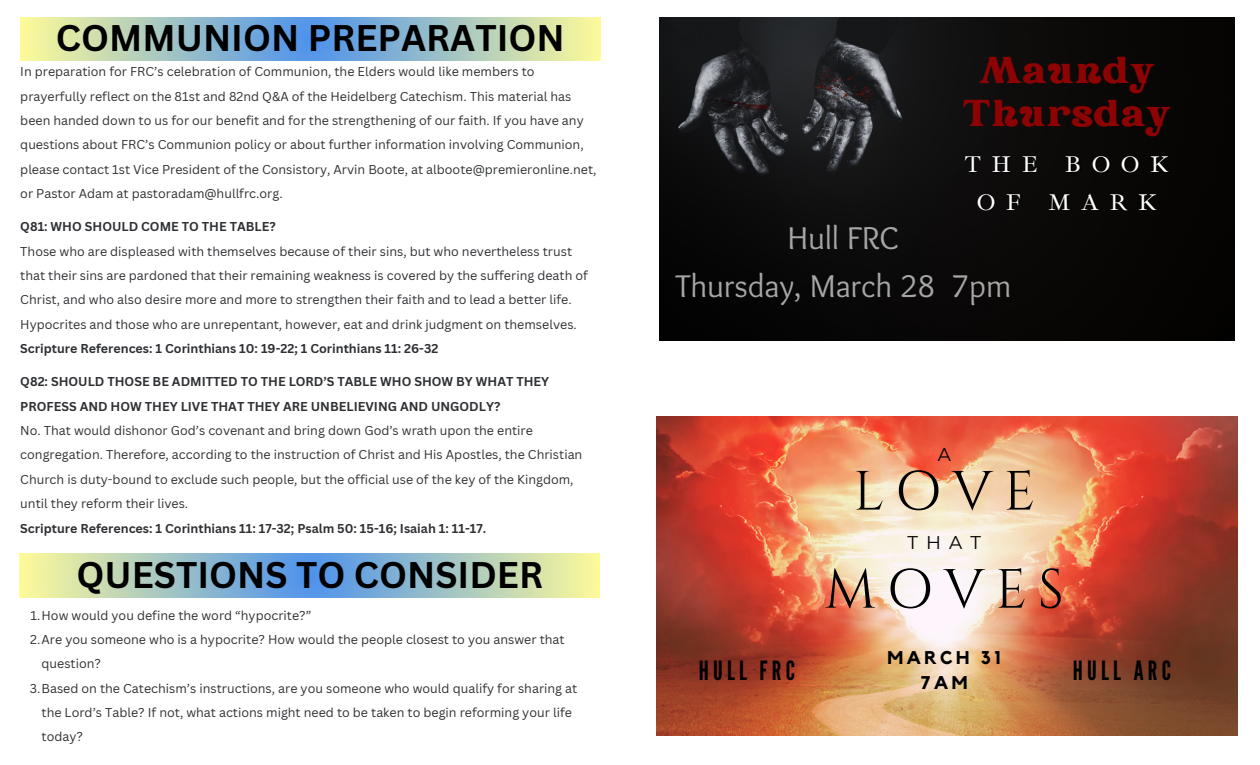
<style>
.page{position:relative;width:1260px;height:765px;background:#fff}
.page>*{position:absolute;margin:0;border:0;box-sizing:border-box;transform-origin:0 0}
.t1{font:55.12px "Cinzel";letter-spacing:.195em;color:#000}
.t2{font:37.38px/42.8px "Rundeck Rough";color:#8d0303;text-align:center}
.t3{font:700 36.12px "Canva Sans";color:#000}
.t4{font:32.62px/48.6px "Sukar";color:#a6a6a6;text-align:center}
.t5{font:26.5px "League Gothic";letter-spacing:.16em;color:#000}
.t6{font:23.38px "Ibarra Real Nova";letter-spacing:.45em;color:#fff}
.t7{font:700 18.38px "Kollektif";letter-spacing:.175em;color:#000}
.t8{font:18.38px "Montserrat";color:#000}
.t9{font:12.5px/24.4px "Canva Sans";color:#2e3033}
.t10{font:700 12.5px/24.4px "Canva Sans";color:#2e3033}
</style>
<div class="page">
<svg style="left:20px;top:17px;width:580px;height:44px;background:#a5c5c2"></svg>
<svg style="left:20px;top:554px;width:580px;height:43px;background:#a5c5c2"></svg>
<div style="left:660px;top:17px;width:574px;height:323px;background:#090807"></div>
<img style="left:659px;top:17px;width:264px;height:179px">
<img style="left:707px;top:97px;width:81px;height:19px">
<img style="left:813px;top:64px;width:61px;height:43px">
<img style="left:657px;top:416px;width:580px;height:319px">
<p class="t3" style="left:56px;top:13px;width:510px">COMMUNION PREPARATION</p>
<h2 class="t9" style="left:20px;top:59px;width:578px">In preparation for FRC’s celebration of Communion, the Elders would like members to prayerfully reflect on the 81st and 82nd Q&amp;A of the Heidelberg Catechism. This material has been handed down to us for our benefit and for the strengthening of our faith. If you have any questions about FRC’s Communion policy or about further information involving Communion, please contact 1st Vice President of the Consistory, Arvin Boote, at alboote@premieronline.net, or Pastor Adam at pastoradam@hullfrc.org.</h2>
<p class="t10" style="left:20px;top:214px;width:257px">Q81: WHO SHOULD COME TO THE TABLE?</p>
<p class="t9" style="left:20px;top:239px;width:569px">Those who are displeased with themselves because of their sins, but who nevertheless trust that their sins are pardoned that their remaining weakness is covered by the suffering death of<br>Christ, and who also desire more and more to strengthen their faith and to lead a better life.</p>
<p class="t9" style="left:20px;top:312px;width:558px">Hypocrites and those who are unrepentant, however, eat and drink judgment on themselves.</p>
<p class="t10" style="left:20px;top:336px;width:420px">Scripture References: 1 Corinthians 10: 19-22; 1 Corinthians 11: 26-32</p>
<p class="t10" style="left:20px;top:369px;width:531px">Q82: SHOULD THOSE BE ADMITTED TO THE LORD’S TABLE WHO SHOW BY WHAT THEY<br>PROFESS AND HOW THEY LIVE THAT THEY ARE UNBELIEVING AND UNGODLY?</p>
<p class="t9" style="left:20px;top:418px;width:564px">No. That would dishonor God’s covenant and bring down God’s wrath upon the entire congregation. Therefore, according to the instruction of Christ and His Apostles, the Christian Church is duty-bound to exclude such people, but the official use of the key of the Kingdom, until they reform their lives.</p>
<p class="t10" style="left:20px;top:516px;width:467px">Scripture References: 1 Corinthians 11: 17-32; Psalm 50: 15-16; Isaiah 1: 11-17.</p>
<p class="t3" style="left:76px;top:550px;width:468px">QUESTIONS TO CONSIDER</p>
<h2 class="t9" style="left:30px;top:603px;width:282px">1.How would you define the word “hypocrite?”</h2>
<p class="t9" style="left:42px;top:627px;width:525px;text-indent:-11px">2.Are you someone who is a hypocrite? How would the people closest to you answer that question?</p>
<p class="t9" style="left:42px;top:676px;width:537px;text-indent:-12px">3.Based on the Catechism’s instructions, are you someone who would qualify for sharing at the Lord’s Table? If not, what actions might need to be taken to begin reforming your life today?</p>
<p class="t2" style="left:963px;top:48px;width:210px">Maundy<br>Thursday</p>
<p class="t6" style="left:965px;top:150px;width:205px">THE BOOK</p>
<h4 class="t6" style="left:977px;top:187px;width:182px">OF MARK</h4>
<h3 class="t4" style="left:675px;top:216px;width:337px">Hull FRC<br>Thursday, March 28 7pm</h3>
<h5 class="t8" style="left:938px;top:443px;width:15px">A</h5>
<p class="t1" style="left:853px;top:456px;width:184px">LOVE</p>
<h1 class="t8" style="left:907px;top:531px;width:75px">THAT</h1>
<p class="t1" style="left:825px;top:554px;width:241px">MOVES</p>
<h1 class="t7" style="left:888px;top:649px;width:115px">MARCH 31</h1>
<h5 class="t7" style="left:921px;top:674px;width:48px">7AM</h5>
<p class="t5" style="left:699px;top:655px;width:98px">HULL FRC</p>
<p class="t5" style="left:1073px;top:655px;width:100px">HULL ARC</p>
</div>
